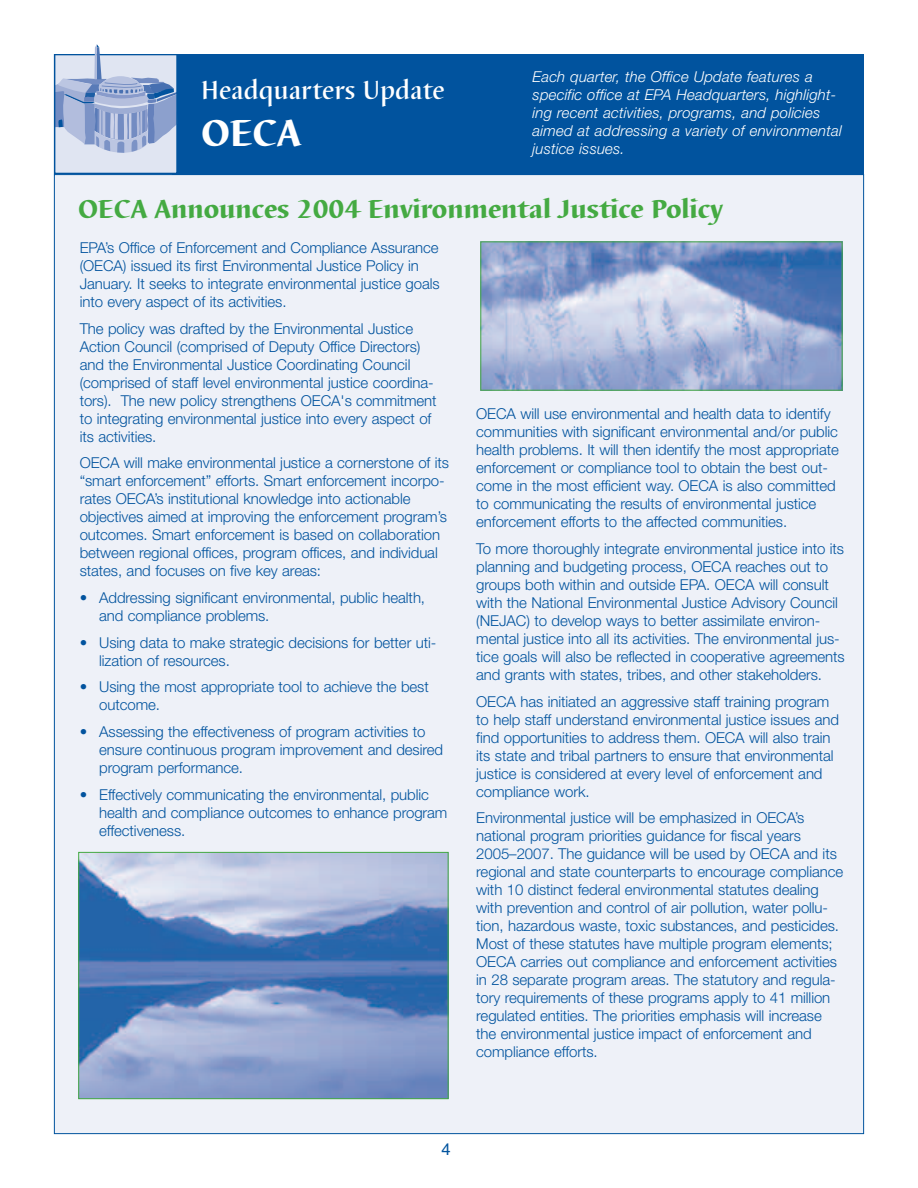
<style>
.page{position:relative;width:918px;height:1188px;background:#fff}
.page>*{position:absolute;margin:0;border:0;box-sizing:border-box;transform-origin:0 0}
.t1{font:39px "Barbedor T Heav";color:#fff}
.t2{font:27px "Barbedor T Heav";color:#44aa42}
.t3{font:500 27px "Barbedor T";color:#fff}
.t4{font:16.5px "Helvetica";color:#01539e}
.t5{font:300 15px/18px "Helvetica Neue";letter-spacing:-.005em;color:#01539e}
.t6{font:italic 300 15px/18px "Helvetica Neue";letter-spacing:.01em;color:#fff}
</style>
<div class="page">
<div style="left:54px;top:174px;width:810px;height:960px;background:#eef1f8"></div>
<div style="left:173px;top:54px;width:691px;height:120px;background:#01539e"></div>
<svg style="left:53px;top:44px;width:124px;height:129px;background:#b6c4df"></svg>
<img style="left:80px;top:854px;width:366px;height:243px">
<div style="left:78px;top:852px;width:370px;height:247px;border:1px solid #44aa42"></div>
<img style="left:482px;top:244px;width:359px;height:145px">
<div style="left:480px;top:242px;width:363px;height:149px;border:1px solid #44aa42"></div>
<p class="t3" style="left:201px;top:78px;width:245px">Headquarters Update</p>
<p class="t1" style="left:201px;top:115px;width:102px">OECA</p>
<p class="t6" style="left:533px;top:69px;width:304px">Each quarter, the Office Update features a specific office at EPA Headquarters, highlight-</p>
<p class="t6" style="left:533px;top:105px;width:311px">ing recent activities, programs, and policies aimed at addressing a variety of environmental justice issues.</p>
<p class="t2" style="left:78px;top:196px;width:646px">OECA Announces 2004 Environmental Justice Policy</p>
<p class="t5" style="left:80px;top:240px;width:362px">EPA’s Office of Enforcement and Compliance Assurance (OECA) issued its first Environmental Justice Policy in<br>January. It seeks to integrate environmental justice goals</p>
<p class="t5" style="left:80px;top:321px;width:335px">The policy was drafted by the Environmental Justice</p>
<p class="t5" style="left:80px;top:339px;width:342px">Action Council (comprised of Deputy Office Directors)</p>
<p class="t5" style="left:80px;top:357px;width:332px">and the Environmental Justice Coordinating Council</p>
<p class="t5" style="left:80px;top:375px;width:355px">(comprised of staff level environmental justice coordina-</p>
<p class="t5" style="left:121px;top:393px;width:317px">The new policy strengthens OECA's commitment</p>
<p class="t5" style="left:80px;top:411px;width:353px">to integrating environmental justice into every aspect of</p>
<p class="t5" style="left:80px;top:456px;width:371px">OECA will make environmental justice a cornerstone of its “smart enforcement” efforts. Smart enforcement incorpo&shy;rates OECA’s institutional knowledge into actionable objectives aimed at improving the enforcement program’s outcomes. Smart enforcement is based on collaboration between regional offices, program offices, and individual states, and focuses on five key areas:</p>
<p class="t5" style="left:99px;top:590px;width:327px">Addressing significant environmental, public health, and compliance problems.</p>
<p class="t5" style="left:99px;top:648px;width:331px;line-height:26.7px">lization of resources.<br>Using the most appropriate tool to achieve the best</p>
<p class="t5" style="left:99px;top:724px;width:345px">Assessing the effectiveness of program activities to ensure continuous program improvement and desired program performance.</p>
<p class="t5" style="left:99px;top:787px;width:350px">Effectively communicating the environmental, public health and compliance outcomes to enhance program effectiveness.</p>
<p class="t5" style="left:80px;top:294px;width:208px">into every aspect of its activities.</p>
<p class="t5" style="left:80px;top:393px;width:34px">tors).</p>
<p class="t5" style="left:80px;top:429px;width:78px">its activities.</p>
<p class="t5" style="left:80px;top:590px;width:9px">•</p>
<p class="t5" style="left:80px;top:635px;width:357px">• Using data to make strategic decisions for better uti-</p>
<p class="t5" style="left:80px;top:679px;width:9px">•</p>
<p class="t5" style="left:99px;top:697px;width:62px">outcome.</p>
<p class="t5" style="left:80px;top:724px;width:9px">•</p>
<p class="t5" style="left:80px;top:787px;width:9px">•</p>
<p class="t5" style="left:476px;top:406px;width:364px">OECA will use environmental and health data to identify communities with significant environmental and/or public health problems. It will then identify the most appropriate enforcement or compliance tool to obtain the best out&shy;come in the most efficient way. OECA is also committed to communicating the results of environmental justice enforcement efforts to the affected communities.</p>
<p class="t5" style="left:476px;top:541px;width:370px">To more thoroughly integrate environmental justice into its planning and budgeting process, OECA reaches out to groups both within and outside EPA. OECA will consult with the National Environmental Justice Advisory Council (NEJAC) to develop ways to better assimilate environ&shy;mental justice into all its activities. The environmental jus&shy;tice goals will also be reflected in cooperative agreements</p>
<p class="t5" style="left:476px;top:694px;width:364px">OECA has initiated an aggressive staff training program to help staff understand environmental justice issues and find opportunities to address them. OECA will also train its state and tribal partners to ensure that environmental justice is considered at every level of enforcement and</p>
<p class="t5" style="left:476px;top:810px;width:330px">Environmental justice will be emphasized in OECA’s national program priorities guidance for fiscal years</p>
<p class="t5" style="left:476px;top:864px;width:368px">regional and state counterparts to encourage compliance with 10 distinct federal environmental statutes dealing with prevention and control of air pollution, water pollu&shy;tion, hazardous waste, toxic substances, and pesticides.<br>Most of these statutes have multiple program elements; OECA carries out compliance and enforcement activities in 28 separate program areas. The statutory and regula&shy;tory requirements of these programs apply to 41 million regulated entities. The priorities emphasis will increase the environmental justice impact of enforcement and compliance efforts.</p>
<p class="t5" style="left:476px;top:667px;width:347px">and grants with states, tribes, and other stakeholders.</p>
<p class="t5" style="left:476px;top:784px;width:115px">compliance work.</p>
<p class="t5" style="left:476px;top:846px;width:362px">2005–2007. The guidance will be used by OECA and its</p>
<p class="t4" style="left:442px;top:1143px;width:11px">4</p>
</div>
